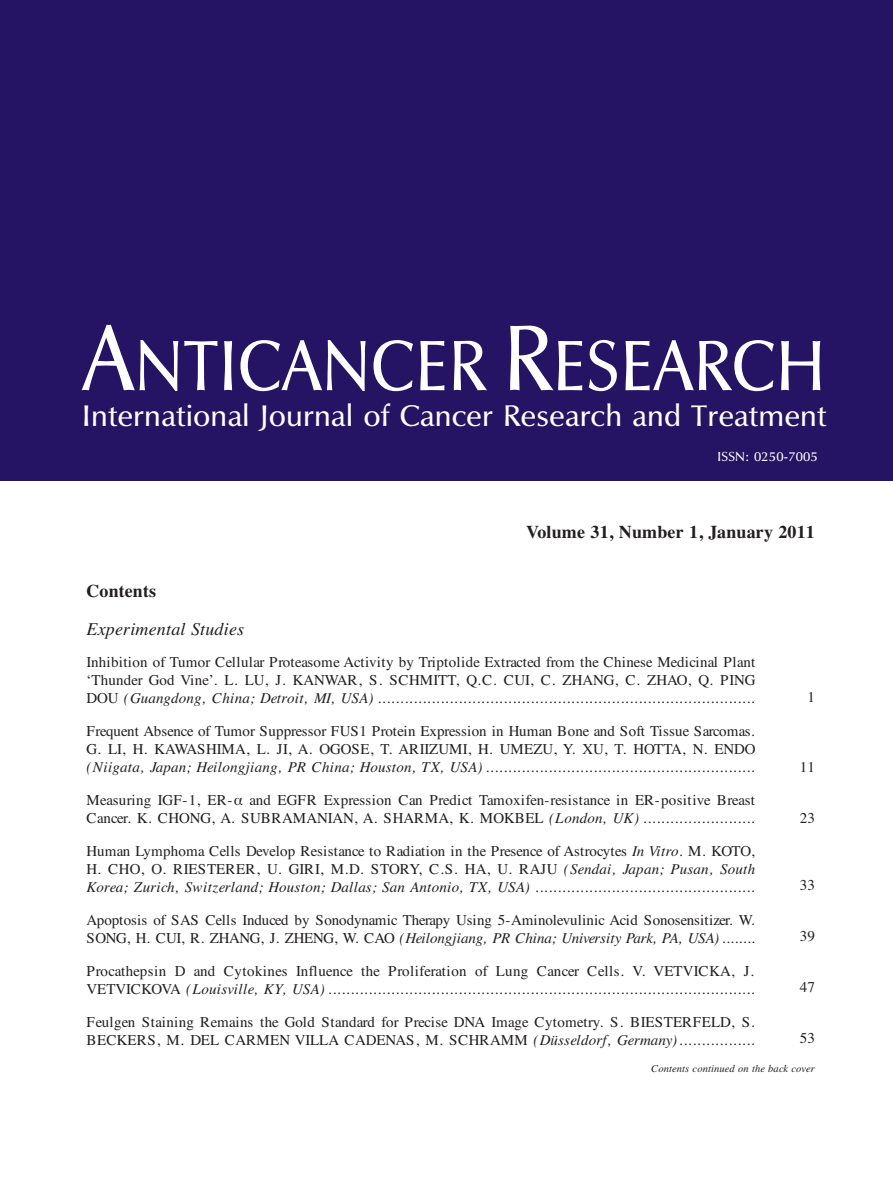
<style>
.page{position:relative;width:893px;height:1191px;background:#fff}
.page>*{position:absolute;margin:0;border:0;box-sizing:border-box;transform-origin:0 0}
.t1{font:73.5px "UB Optima";letter-spacing:.01em;color:#fff;scale:.9 1}
.t2{font:30.75px "UB Optima";letter-spacing:.01em;color:#fff}
.t3{font:700 18px "Times";letter-spacing:.01em;color:#231f20}
.t4{font:italic 18px "Times";letter-spacing:.01em;color:#231f20}
.t5{font:15px/18px "Times";color:#231f20;text-align:justify}
.t6{font:15px/18px "Times";letter-spacing:.02em;color:#231f20}
.t7{font:13.5px "UB Optima";letter-spacing:.01em;color:#fff}
.t8{font:italic 10.5px "Times";letter-spacing:.01em;color:#231f20}
.s1{font-size:96px}
.s2{font-style:italic}
</style>
<div class="page">
<div style="left:0;top:0;width:893px;height:480px;background:#251364"></div>
<h1 class="t1" style="left:83px;top:322px;width:827px"><span class="s1">A</span>NTICANCER <span class="s1">R</span>ESEARCH</h1>
<h2 class="t2" style="left:82px;top:398px;width:746px">International Journal of Cancer Research and Treatment</h2>
<p class="t7" style="left:717px;top:449px;width:102px">ISSN: 0250-7005</p>
<p class="t3" style="left:526px;top:521px;width:290px">Volume 31, Number 1, January 2011</p>
<p class="t3" style="left:87px;top:580px;width:71px">Contents</p>
<p class="t4" style="left:87px;top:622px;width:159px">Experimental Studies</p>
<p class="t5" style="left:87px;top:655px;width:671px">Inhibition of Tumor Cellular Proteasome Activity by Triptolide Extracted from the Chinese Medicinal Plant ‘Thunder God Vine’. L. LU, J. KANWAR, S. SCHMITT, Q.C. CUI, C. ZHANG, C. ZHAO, Q. PING DOU <span class="s2">(Guangdong, China; Detroit, MI, USA)</span> ....................................................................................</p>
<p class="t5" style="left:87px;top:724px;width:671px">Frequent Absence of Tumor Suppressor FUS1 Protein Expression in Human Bone and Soft Tissue Sarcomas.<br>G. LI, H. KAWASHIMA, L. JI, A. OGOSE, T. ARIIZUMI, H. UMEZU, Y. XU, T. HOTTA, N. ENDO <span class="s2">(Niigata, Japan; Heilongjiang, PR China; Houston, TX, USA)</span> ............................................................</p>
<p class="t5" style="left:87px;top:792px;width:670px">Measuring IGF-1, ER-α and EGFR Expression Can Predict Tamoxifen-resistance in ER-positive Breast<br>Cancer. K. CHONG, A. SUBRAMANIAN, A. SHARMA, K. MOKBEL <span class="s2">(London, UK)</span> .........................</p>
<p class="t5" style="left:87px;top:843px;width:670px">Human Lymphoma Cells Develop Resistance to Radiation in the Presence of Astrocytes <span class="s2">In Vitro</span>. M. KOTO, H. CHO, O. RIESTERER, U. GIRI, M.D. STORY, C.S. HA, U. RAJU <span class="s2">(Sendai, Japan; Pusan, South Korea; Zurich, Switzerland; Houston; Dallas; San Antonio, TX, USA)</span> .................................................</p>
<p class="t5" style="left:87px;top:912px;width:670px">Apoptosis of SAS Cells Induced by Sonodynamic Therapy Using 5-Aminolevulinic Acid Sonosensitizer. W.<br>SONG, H. CUI, R. ZHANG, J. ZHENG, W. CAO <span class="s2">(Heilongjiang, PR China; University Park, PA, USA)</span> ........</p>
<p class="t6" style="left:87px;top:963px;width:670px">Procathepsin D and Cytokines Influence the Proliferation of Lung Cancer Cells. V. VETVICKA, J.<br>VETVICKOVA <span class="s2">(Louisville, KY, USA)</span> ...............................................................................................</p>
<p class="t5" style="left:87px;top:1014px;width:670px">Feulgen Staining Remains the Gold Standard for Precise DNA Image Cytometry. S. BIESTERFELD, S.<br>BECKERS, M. DEL CARMEN VILLA CADENAS, M. SCHRAMM <span class="s2">(Düsseldorf, Germany)</span>.................</p>
<p class="t5" style="left:807px;top:689px;width:9px">1</p>
<p class="t5" style="left:800px;top:759px;width:17px">11</p>
<p class="t5" style="left:800px;top:810px;width:17px">23</p>
<p class="t5" style="left:800px;top:878px;width:17px">33</p>
<p class="t5" style="left:800px;top:929px;width:17px">39</p>
<p class="t5" style="left:800px;top:980px;width:17px">47</p>
<p class="t5" style="left:800px;top:1031px;width:17px">53</p>
<p class="t8" style="left:651px;top:1065px;width:165px">Contents continued on the back cover</p>
</div>
